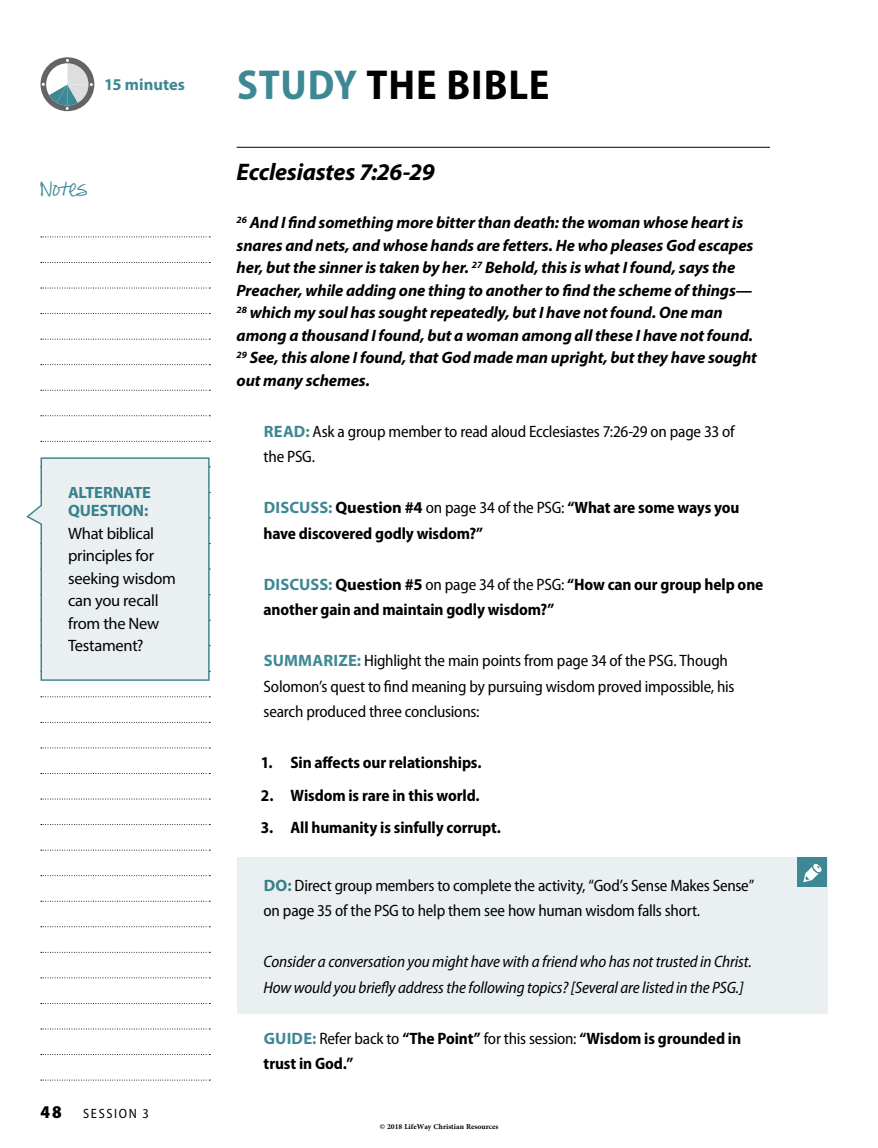
<style>
.page{position:relative;width:878px;height:1148px;background:#fff}
.page>*{position:absolute;margin:0;border:0;box-sizing:border-box;transform-origin:0 0}
.t1{font:700 semi-condensed 42px "Myriad Pro";letter-spacing:.02em;color:#000}
.t2{font:italic 700 24px "Myriad Pro";letter-spacing:-.01em;color:#000}
.t3{font:900 semi-condensed 18px "Myriad Pro";color:#000}
.t4{font:italic 700 16.5px/22.5px "Myriad Pro";letter-spacing:-.005em;color:#000}
.t5{font:semi-condensed 16.5px/25.5px "Myriad Pro";letter-spacing:-.015em;color:#000}
.t6{font:700 semi-condensed 16.5px/25.5px "Myriad Pro";letter-spacing:-.005em;color:#000}
.t7{font:italic semi-condensed 16.5px/25.5px "Myriad Pro";letter-spacing:-.01em;color:#000}
.t8{font:16.5px/22.5px "Myriad Pro";letter-spacing:-.015em;color:#000}
.t9{font:700 16.5px/18px "Myriad Pro";letter-spacing:-.015em;color:#3e8894}
.t10{font:15px "Pea Alesa";letter-spacing:-.03em;color:#3e8894}
.t11{font:semi-condensed 13.5px "Myriad Pro";letter-spacing:.13em;color:#000}
.t12{font:700 10.5px "Adobe Arabic";color:#000}
.s1{color:#3e8894}
.s2{font-weight:700;font-stretch:normal;color:#3e8894}
.s3{font-stretch:normal;color:#3e8894}
.s4{font-stretch:normal}
.s5{font-weight:400}
</style>
<div class="page">
<svg style="left:41px;top:236px;width:169px;height:1px"></svg>
<svg style="left:41px;top:262px;width:169px;height:1px"></svg>
<svg style="left:41px;top:288px;width:169px;height:1px"></svg>
<svg style="left:41px;top:313px;width:169px;height:1px"></svg>
<svg style="left:41px;top:339px;width:169px;height:1px"></svg>
<svg style="left:41px;top:364px;width:169px;height:1px"></svg>
<svg style="left:41px;top:390px;width:169px;height:1px"></svg>
<svg style="left:41px;top:415px;width:169px;height:1px"></svg>
<svg style="left:41px;top:441px;width:169px;height:1px"></svg>
<svg style="left:41px;top:696px;width:169px;height:1px"></svg>
<svg style="left:41px;top:722px;width:169px;height:1px"></svg>
<svg style="left:41px;top:747px;width:169px;height:1px"></svg>
<svg style="left:41px;top:773px;width:169px;height:1px"></svg>
<svg style="left:41px;top:798px;width:169px;height:1px"></svg>
<svg style="left:41px;top:824px;width:169px;height:1px"></svg>
<svg style="left:41px;top:849px;width:169px;height:1px"></svg>
<svg style="left:41px;top:875px;width:169px;height:1px"></svg>
<svg style="left:41px;top:900px;width:169px;height:1px"></svg>
<svg style="left:41px;top:926px;width:169px;height:1px"></svg>
<svg style="left:41px;top:952px;width:169px;height:1px"></svg>
<svg style="left:41px;top:977px;width:169px;height:1px"></svg>
<svg style="left:41px;top:1003px;width:169px;height:1px"></svg>
<svg style="left:41px;top:1028px;width:169px;height:1px"></svg>
<svg style="left:41px;top:1054px;width:169px;height:1px"></svg>
<svg style="left:41px;top:1079px;width:169px;height:1px"></svg>
<div style="left:237px;top:857px;width:590px;height:157px;background:#eaf0f1"></div>
<div style="left:796px;top:857px;width:30px;height:30px;background:#3e8894"></div>
<svg style="left:803px;top:863px;width:18px;height:19px"></svg>
<svg style="left:26px;top:457px;width:184px;height:224px;background:#e6eeef"></svg>
<hr style="left:237px;top:147px;width:532px;height:1px;background:#000">
<svg style="left:40px;top:57px;width:54px;height:54px"></svg>
<p class="t9" style="left:104px;top:76px;width:82px">15 minutes</p>
<p class="t10" style="left:40px;top:187px;width:48px">Notes</p>
<p class="t9" style="left:68px;top:484px;width:84px">ALTERNATE<br>QUESTION:</p>
<p class="t8" style="left:68px;top:522px;width:109px">What biblical principles for seeking wisdom can you recall from the New<br>Testament?</p>
<p class="t3" style="left:40px;top:1102px;width:23px">48</p>
<p class="t11" style="left:83px;top:1106px;width:67px">Sess ion 3</p>
<h1 class="t1" style="left:237px;top:61px;width:314px"><span class="s1">STUDY</span> THE BIBLE</h1>
<h2 class="t2" style="left:237px;top:159px;width:199px">Ecclesiastes 7:26-29</h2>
<p class="t4" style="left:236px;top:211px;width:522px"><sup>26</sup> And I find something more bitter than death: the woman whose heart is snares and nets, and whose hands are fetters. He who pleases God escapes her, but the sinner is taken by her. <sup>27</sup> Behold, this is what I found, says the Preacher, while adding one thing to another to find the scheme of things— <sup>28</sup> which my soul has sought repeatedly, but I have not found. One man among a thousand I found, but a woman among all these I have not found.<br><sup>29</sup> See, this alone I found, that God made man upright, but they have sought out many schemes.</p>
<p class="t5" style="left:263px;top:419px;width:472px"><span class="s2">READ:</span> Ask a group member to read aloud Ecclesiastes 7:26-29 on page 33 of the PSG.</p>
<p class="t6" style="left:263px;top:495px;width:477px"><span class="s3">DISCUSS:</span> <span class="s4">Question #4</span> <span class="s5">on page 34 of the PSG:</span> “What are some ways you have discovered godly wisdom?”</p>
<p class="t6" style="left:263px;top:571px;width:501px"><span class="s3">DISCUSS:</span> <span class="s4">Question #5</span> <span class="s5">on page 34 of the PSG:</span> “How can our group help one another gain and maintain godly wisdom?”</p>
<p class="t5" style="left:263px;top:648px;width:472px"><span class="s2">SUMMARIZE:</span> Highlight the main points from page 34 of the PSG. Though<br>Solomon’s quest to find meaning by pursuing wisdom proved impossible, his search produced three conclusions:</p>
<p class="t6" style="left:261px;top:750px;width:222px">1. Sin affects our relationships.</p>
<p class="t6" style="left:261px;top:782px;width:220px">2. Wisdom is rare in this world.</p>
<p class="t6" style="left:261px;top:814px;width:242px">3. All humanity is sinfully corrupt.</p>
<p class="t5" style="left:263px;top:872px;width:492px"><span class="s2">DO:</span> Direct group members to complete the activity, “God’s Sense Makes Sense” on page 35 of the PSG to help them see how human wisdom falls short.</p>
<p class="t7" style="left:263px;top:949px;width:489px">Consider a conversation you might have with a friend who has not trusted in Christ.<br>How would you briefly address the following topics? [Several are listed in the PSG.]</p>
<p class="t6" style="left:263px;top:1025px;width:479px"><span class="s3">GUIDE:</span> <span class="s5">Refer back to</span> “The Point” <span class="s5">for this session:</span> “Wisdom is grounded in trust in God.”</p>
<p class="t12" style="left:380px;top:1119px;width:120px">© 2018 LifeWay Christian Resources</p>
</div>
